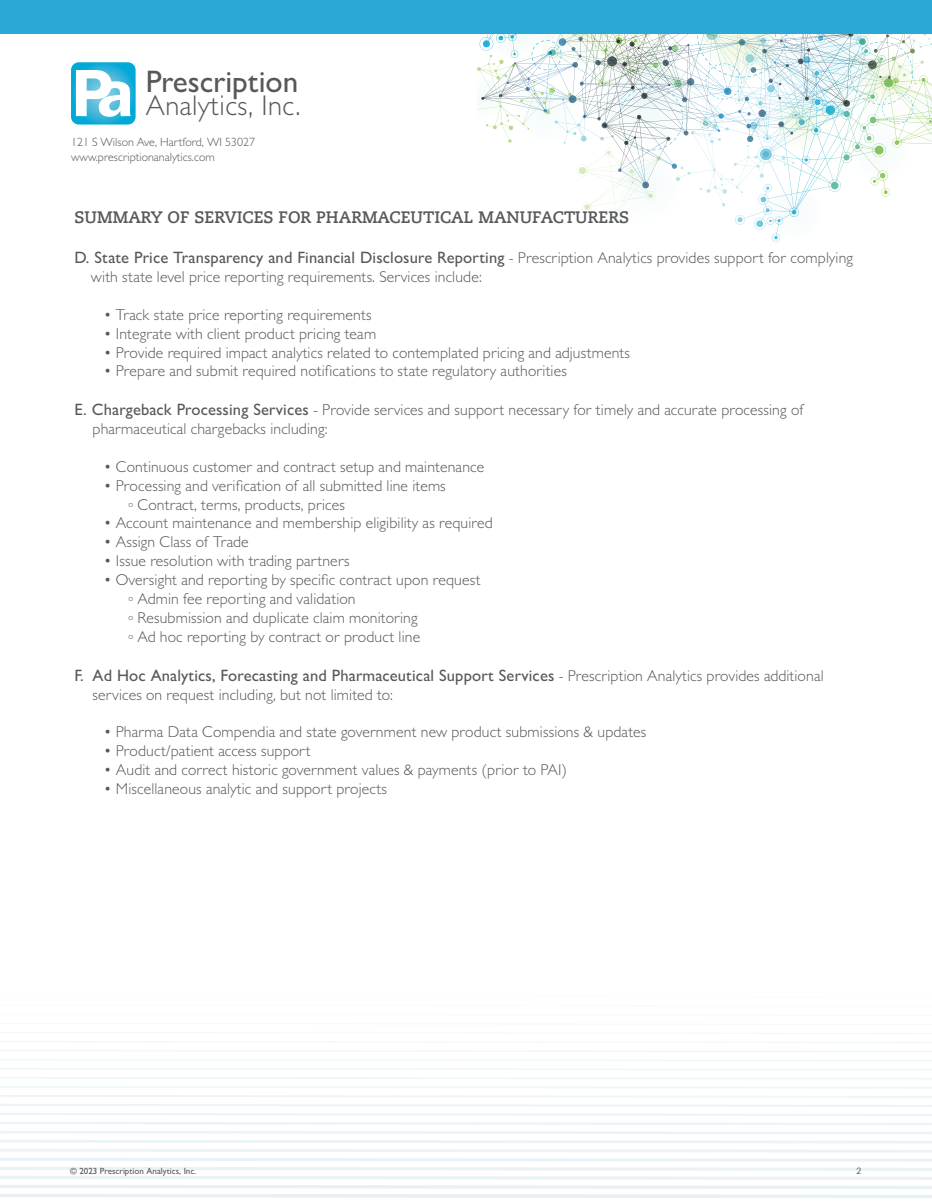
<style>
.page{position:relative;width:932px;height:1202px;background:#fff}
.page>*{position:absolute;margin:0;border:0;box-sizing:border-box;transform-origin:0 0}
.t1{font:500 31.2px "Gill Sans";color:#57585a}
.t2{font:300 28.65px "Gill Sans";letter-spacing:.02em;color:#57585a}
.t3{font:500 16.5px "Gill Sans";letter-spacing:.01em;color:#57585a}
.t4{font:700 16.5px "Caecilia LT Pro 75";color:#57585a}
.t5{font:300 15.75px/18.9px "Gill Sans";letter-spacing:.01em;color:#57585a}
.t6{font:300 12px/14.4px "Gill Sans";color:#57585a}
.t7{font:500 9px "Gill Sans";color:#57585a}
.t8{font:9px "Caecilia LT Pro 55 Roman";color:#57585a}
.s1{font-weight:300;font-size:15.75px}
.s2{font-weight:500;font-size:16.5px}
</style>
<div class="page">
<svg style="left:476px;top:33px;width:456px;height:209px"></svg>
<svg style="left:71px;top:62px;width:65px;height:63px"></svg>
<div style="left:0;top:0;width:932px;height:33px;background:#2ba8d5"></div>
<svg style="left:0;top:1113px;width:932px;height:85px"></svg>
<svg style="left:0;top:1104px;width:932px;height:2px"></svg>
<svg style="left:0;top:1095px;width:932px;height:2px"></svg>
<svg style="left:0;top:1086px;width:932px;height:2px"></svg>
<svg style="left:0;top:1077px;width:932px;height:2px"></svg>
<svg style="left:0;top:1068px;width:932px;height:2px"></svg>
<hr style="left:0;top:1059px;width:932px;height:2px;background:#f4f9fb">
<hr style="left:0;top:1050px;width:932px;height:2px;background:#f5fafb">
<svg style="left:0;top:1041px;width:932px;height:2px"></svg>
<svg style="left:0;top:1032px;width:932px;height:2px"></svg>
<svg style="left:0;top:1023px;width:267px;height:1px"></svg>
<h1 class="t1" style="left:146px;top:63px;width:154px">Prescription</h1>
<h2 class="t2" style="left:146px;top:88px;width:156px">Analytics, Inc.</h2>
<p class="t6" style="left:71px;top:135px;width:186px">121 S Wilson Ave, Hartford, WI 53027 www.prescriptionanalytics.com</p>
<p class="t4" style="left:75px;top:206px;width:556px">SUMMARY OF SERVICES FOR PHARMACEUTICAL MANUFACTURERS</p>
<p class="t3" style="left:75px;top:248px;width:780px">D. State Price Transparency and Financial Disclosure Reporting <span class="s1">- Prescription Analytics provides support for complying</span></p>
<p class="t5" style="left:91px;top:267px;width:392px">with state level price reporting requirements. Services include:</p>
<p class="t5" style="left:104px;top:305px;width:269px">• Track state price reporting requirements</p>
<p class="t5" style="left:104px;top:323px;width:274px">• Integrate with client product pricing team</p>
<p class="t5" style="left:104px;top:342px;width:528px">• Provide required impact analytics related to contemplated pricing and adjustments</p>
<p class="t5" style="left:104px;top:361px;width:464px">• Prepare and submit required notifications to state regulatory authorities</p>
<p class="t5" style="left:93px;top:400px;width:713px;text-indent:-18px"><span class="s2">E. Chargeback Processing Services</span> - Provide services and support necessary for timely and accurate processing of pharmaceutical chargebacks including:</p>
<p class="t5" style="left:104px;top:457px;width:382px">• Continuous customer and contract setup and maintenance</p>
<p class="t5" style="left:104px;top:475px;width:343px">• Processing and verification of all submitted line items</p>
<p class="t5" style="left:129px;top:494px;width:218px"><sup>o</sup> Contract, terms, products, prices</p>
<p class="t5" style="left:104px;top:513px;width:390px">• Account maintenance and membership eligibility as required</p>
<p class="t5" style="left:104px;top:532px;width:146px">• Assign Class of Trade</p>
<p class="t5" style="left:104px;top:551px;width:247px">• Issue resolution with trading partners</p>
<p class="t5" style="left:104px;top:570px;width:378px">• Oversight and reporting by specific contract upon request</p>
<p class="t5" style="left:129px;top:589px;width:228px"><sup>o</sup> Admin fee reporting and validation</p>
<p class="t5" style="left:129px;top:608px;width:291px"><sup>o</sup> Resubmission and duplicate claim monitoring</p>
<p class="t5" style="left:129px;top:627px;width:293px"><sup>o</sup> Ad hoc reporting by contract or product line</p>
<p class="t3" style="left:75px;top:665px;width:750px">F. Ad Hoc Analytics, Forecasting and Pharmaceutical Support Services <span class="s1">- Prescription Analytics provides additional</span></p>
<p class="t5" style="left:93px;top:684px;width:302px">services on request including, but not limited to:</p>
<p class="t5" style="left:104px;top:722px;width:544px">• Pharma Data Compendia and state government new product submissions &amp; updates</p>
<p class="t5" style="left:104px;top:741px;width:208px">• Product/patient access support</p>
<p class="t5" style="left:104px;top:760px;width:465px">• Audit and correct historic government values &amp; payments (prior to PAI)</p>
<p class="t5" style="left:104px;top:779px;width:285px">• Miscellaneous analytic and support projects</p>
<p class="t7" style="left:70px;top:1165px;width:128px">© 2023 Prescription Analytics, Inc.</p>
<p class="t8" style="left:856px;top:1165px;width:7px">2</p>
</div>
